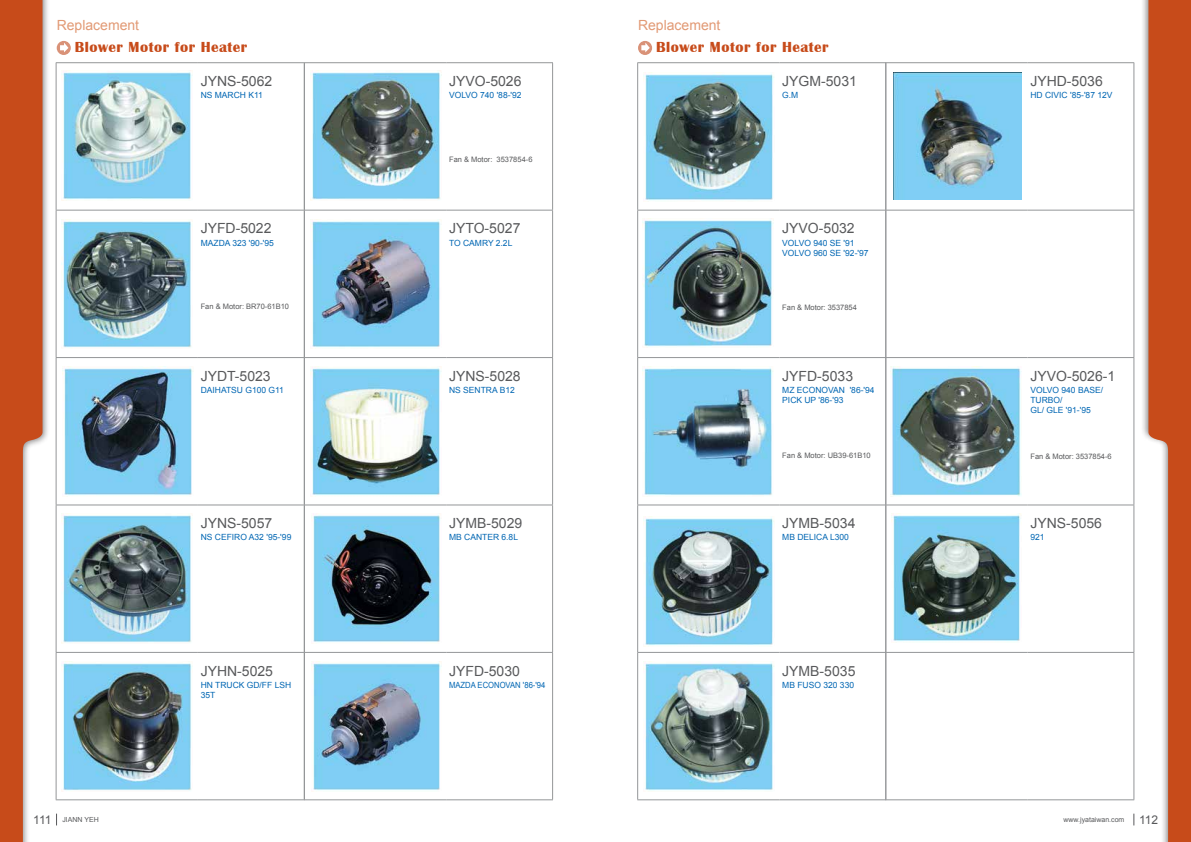
<style>
.page{position:relative;width:1191px;height:842px;background:#fff}
.page>*{position:absolute;margin:0;border:0;box-sizing:border-box;transform-origin:0 0}
.t1{font:700 15px "Britannic";letter-spacing:.035em;color:#c74b1a}
.t2{font:14px "Arial";color:#58595b}
.t3{font:14px "Arial";color:#e29a75}
.t4{font:8.5px/10.2px "Arial";color:#0066b3}
.t5{font:8.5px "Arial";color:#0066b3;scale:.9 1}
.t6{font:7.5px "Arial";color:#58595b}
.t7{font:7px "Arial";color:#58595b}
.s1{font-size:12px}
</style>
<div class="page">
<div style="left:0;top:0;width:50px;height:842px;background:#231f20;opacity:.5"></div>
<svg style="left:0;top:0;width:43px;height:842px"></svg>
<div style="left:1141px;top:0;width:50px;height:842px;background:#231f20;opacity:.5"></div>
<svg style="left:1148px;top:0;width:43px;height:842px"></svg>
<div style="left:57px;top:41px;width:14px;height:14px;background:#d99278;border-radius:50%"></div>
<svg style="left:60px;top:43px;width:8px;height:9px"></svg>
<div style="left:638px;top:41px;width:14px;height:14px;background:#d99278;border-radius:50%"></div>
<svg style="left:641px;top:43px;width:9px;height:9px"></svg>
<hr style="left:637px;top:62px;width:142px;height:1px;background:#949698">
<hr style="left:637px;top:63px;width:1px;height:147px;background:#949698">
<hr style="left:779px;top:62px;width:107px;height:1px;background:#949698">
<hr style="left:637px;top:210px;width:142px;height:1px;background:#949698">
<hr style="left:637px;top:210px;width:1px;height:147px;background:#949698">
<hr style="left:779px;top:210px;width:107px;height:1px;background:#949698">
<hr style="left:637px;top:357px;width:142px;height:1px;background:#949698">
<hr style="left:637px;top:358px;width:1px;height:147px;background:#949698">
<hr style="left:779px;top:357px;width:107px;height:1px;background:#949698">
<hr style="left:637px;top:505px;width:142px;height:1px;background:#949698">
<hr style="left:637px;top:505px;width:1px;height:147px;background:#949698">
<hr style="left:779px;top:505px;width:107px;height:1px;background:#949698">
<hr style="left:637px;top:652px;width:142px;height:1px;background:#949698">
<hr style="left:637px;top:653px;width:1px;height:146px;background:#949698">
<hr style="left:779px;top:652px;width:107px;height:1px;background:#949698">
<hr style="left:637px;top:799px;width:142px;height:1px;background:#949698">
<hr style="left:779px;top:799px;width:107px;height:1px;background:#949698">
<hr style="left:885px;top:62px;width:142px;height:1px;background:#949698">
<hr style="left:885px;top:63px;width:1px;height:147px;background:#949698">
<hr style="left:1027px;top:62px;width:107px;height:1px;background:#949698">
<hr style="left:1133px;top:63px;width:1px;height:147px;background:#949698">
<hr style="left:885px;top:210px;width:142px;height:1px;background:#949698">
<hr style="left:885px;top:210px;width:1px;height:147px;background:#949698">
<hr style="left:1027px;top:210px;width:107px;height:1px;background:#949698">
<hr style="left:1133px;top:210px;width:1px;height:147px;background:#949698">
<hr style="left:885px;top:357px;width:142px;height:1px;background:#949698">
<hr style="left:885px;top:358px;width:1px;height:147px;background:#949698">
<hr style="left:1027px;top:357px;width:107px;height:1px;background:#949698">
<hr style="left:1133px;top:358px;width:1px;height:147px;background:#949698">
<hr style="left:885px;top:505px;width:142px;height:1px;background:#949698">
<hr style="left:885px;top:505px;width:1px;height:147px;background:#949698">
<hr style="left:1027px;top:505px;width:107px;height:1px;background:#949698">
<hr style="left:1133px;top:505px;width:1px;height:147px;background:#949698">
<hr style="left:885px;top:652px;width:142px;height:1px;background:#949698">
<hr style="left:885px;top:653px;width:1px;height:146px;background:#949698">
<hr style="left:1027px;top:652px;width:107px;height:1px;background:#949698">
<hr style="left:1133px;top:653px;width:1px;height:146px;background:#949698">
<hr style="left:885px;top:799px;width:142px;height:1px;background:#949698">
<hr style="left:1027px;top:799px;width:107px;height:1px;background:#949698">
<img style="left:643px;top:72px;width:131px;height:129px">
<img style="left:893px;top:72px;width:128px;height:127px">
<img style="left:643px;top:218px;width:130px;height:129px">
<img style="left:643px;top:366px;width:130px;height:130px">
<img style="left:890px;top:366px;width:131px;height:130px">
<img style="left:643px;top:517px;width:131px;height:129px">
<img style="left:891px;top:513px;width:130px;height:129px">
<img style="left:643px;top:661px;width:131px;height:130px">
<hr style="left:56px;top:62px;width:142px;height:1px;background:#949698">
<hr style="left:56px;top:63px;width:1px;height:147px;background:#949698">
<hr style="left:198px;top:62px;width:106px;height:1px;background:#949698">
<hr style="left:56px;top:210px;width:142px;height:1px;background:#949698">
<hr style="left:56px;top:210px;width:1px;height:147px;background:#949698">
<hr style="left:198px;top:210px;width:106px;height:1px;background:#949698">
<hr style="left:56px;top:357px;width:142px;height:1px;background:#949698">
<hr style="left:56px;top:358px;width:1px;height:147px;background:#949698">
<hr style="left:198px;top:357px;width:106px;height:1px;background:#949698">
<hr style="left:56px;top:505px;width:142px;height:1px;background:#949698">
<hr style="left:56px;top:505px;width:1px;height:147px;background:#949698">
<hr style="left:198px;top:505px;width:106px;height:1px;background:#949698">
<hr style="left:56px;top:652px;width:142px;height:1px;background:#949698">
<hr style="left:56px;top:653px;width:1px;height:146px;background:#949698">
<hr style="left:198px;top:652px;width:106px;height:1px;background:#949698">
<hr style="left:56px;top:799px;width:142px;height:1px;background:#949698">
<hr style="left:198px;top:799px;width:106px;height:1px;background:#949698">
<hr style="left:304px;top:62px;width:142px;height:1px;background:#949698">
<hr style="left:304px;top:63px;width:1px;height:147px;background:#949698">
<hr style="left:446px;top:62px;width:107px;height:1px;background:#949698">
<hr style="left:552px;top:63px;width:1px;height:147px;background:#949698">
<hr style="left:304px;top:210px;width:142px;height:1px;background:#949698">
<hr style="left:304px;top:210px;width:1px;height:147px;background:#949698">
<hr style="left:446px;top:210px;width:107px;height:1px;background:#949698">
<hr style="left:552px;top:210px;width:1px;height:147px;background:#949698">
<hr style="left:304px;top:357px;width:142px;height:1px;background:#949698">
<hr style="left:304px;top:358px;width:1px;height:147px;background:#949698">
<hr style="left:446px;top:357px;width:107px;height:1px;background:#949698">
<hr style="left:552px;top:358px;width:1px;height:147px;background:#949698">
<hr style="left:304px;top:505px;width:142px;height:1px;background:#949698">
<hr style="left:304px;top:505px;width:1px;height:147px;background:#949698">
<hr style="left:446px;top:505px;width:107px;height:1px;background:#949698">
<hr style="left:552px;top:505px;width:1px;height:147px;background:#949698">
<hr style="left:304px;top:652px;width:142px;height:1px;background:#949698">
<hr style="left:304px;top:653px;width:1px;height:146px;background:#949698">
<hr style="left:446px;top:652px;width:107px;height:1px;background:#949698">
<hr style="left:552px;top:653px;width:1px;height:146px;background:#949698">
<hr style="left:304px;top:799px;width:142px;height:1px;background:#949698">
<hr style="left:446px;top:799px;width:107px;height:1px;background:#949698">
<img style="left:61px;top:71px;width:131px;height:129px">
<img style="left:62px;top:219px;width:130px;height:129px">
<img style="left:62px;top:367px;width:131px;height:129px">
<img style="left:62px;top:515px;width:130px;height:129px">
<img style="left:61px;top:661px;width:131px;height:130px">
<img style="left:310px;top:71px;width:131px;height:129px">
<img style="left:310px;top:219px;width:131px;height:130px">
<img style="left:310px;top:367px;width:131px;height:130px">
<img style="left:311px;top:514px;width:129px;height:130px">
<img style="left:311px;top:661px;width:131px;height:130px">
<h2 class="t3" style="left:57px;top:16px;width:84px">Replacement</h2>
<h2 class="t3" style="left:638px;top:16px;width:84px">Replacement</h2>
<h1 class="t1" style="left:75px;top:39px;width:174px">Blower Motor for Heater</h1>
<h1 class="t1" style="left:656px;top:39px;width:174px">Blower Motor for Heater</h1>
<p class="t7" style="left:33px;top:815px;width:67px"><span class="s1">111</span> JIANN YEH</p>
<h2 class="t2" style="left:201px;top:72px;width:73px">JYNS-5062</h2>
<p class="t4" style="left:201px;top:90px;width:64px">NS MARCH K11</p>
<h2 class="t2" style="left:201px;top:219px;width:72px">JYFD-5022</h2>
<p class="t4" style="left:201px;top:238px;width:75px">MAZDA 323 '90-'95</p>
<p class="t6" style="left:201px;top:301px;width:90px">Fan &amp; Motor: BR70-61B10</p>
<h2 class="t2" style="left:201px;top:367px;width:72px">JYDT-5023</h2>
<p class="t4" style="left:201px;top:385px;width:85px">DAIHATSU G100 G11</p>
<h2 class="t2" style="left:201px;top:514px;width:73px">JYNS-5057</h2>
<p class="t4" style="left:201px;top:532px;width:92px">NS CEFIRO A32 '95-'99</p>
<h2 class="t2" style="left:201px;top:662px;width:74px">JYHN-5025</h2>
<p class="t4" style="left:201px;top:680px;width:92px">HN TRUCK GD/FF LSH<br>35T</p>
<h2 class="t2" style="left:449px;top:72px;width:74px">JYVO-5026</h2>
<p class="t4" style="left:449px;top:90px;width:74px">VOLVO 740 '88-'92</p>
<p class="t6" style="left:449px;top:154px;width:85px">Fan &amp; Motor: 3537854-6</p>
<h2 class="t2" style="left:449px;top:219px;width:73px">JYTO-5027</h2>
<p class="t4" style="left:449px;top:238px;width:65px">TO CAMRY 2.2L</p>
<h2 class="t2" style="left:449px;top:367px;width:73px">JYNS-5028</h2>
<p class="t4" style="left:449px;top:385px;width:67px">NS SENTRA B12</p>
<h2 class="t2" style="left:449px;top:514px;width:75px">JYMB-5029</h2>
<p class="t4" style="left:449px;top:532px;width:70px">MB CANTER 6.8L</p>
<h2 class="t2" style="left:449px;top:662px;width:72px">JYFD-5030</h2>
<p class="t5" style="left:449px;top:679px;width:109px">MAZDA ECONOVAN '86-'94</p>
<h2 class="t2" style="left:782px;top:72px;width:76px">JYGM-5031</h2>
<p class="t4" style="left:782px;top:90px;width:18px">G.M</p>
<h2 class="t2" style="left:782px;top:219px;width:74px">JYVO-5032</h2>
<p class="t4" style="left:782px;top:238px;width:88px">VOLVO 940 SE '91<br>VOLVO 960 SE '92-'97</p>
<p class="t6" style="left:782px;top:303px;width:76px">Fan &amp; Motor: 3537854</p>
<h2 class="t2" style="left:782px;top:367px;width:72px">JYFD-5033</h2>
<p class="t4" style="left:782px;top:385px;width:94px">MZ ECONOVAN '86-'94<br>PICK UP '86-'93</p>
<p class="t6" style="left:782px;top:450px;width:90px">Fan &amp; Motor: UB39-61B10</p>
<h2 class="t2" style="left:782px;top:514px;width:75px">JYMB-5034</h2>
<p class="t4" style="left:782px;top:532px;width:68px">MB DELICA L300</p>
<h2 class="t2" style="left:782px;top:662px;width:75px">JYMB-5035</h2>
<p class="t4" style="left:782px;top:680px;width:73px">MB FUSO 320 330</p>
<h2 class="t2" style="left:1030px;top:72px;width:74px">JYHD-5036</h2>
<p class="t4" style="left:1030px;top:90px;width:84px">HD CIVIC '85-'87 12V</p>
<h2 class="t2" style="left:1030px;top:367px;width:86px">JYVO-5026-1</h2>
<p class="t4" style="left:1030px;top:385px;width:74px">VOLVO 940 BASE/<br>TURBO/<br>GL/ GLE '91-'95</p>
<p class="t6" style="left:1030px;top:451px;width:83px">Fan &amp; Motor: 3537854-6</p>
<h2 class="t2" style="left:1030px;top:514px;width:73px">JYNS-5056</h2>
<p class="t4" style="left:1030px;top:532px;width:16px">921</p>
<p class="t7" style="left:1063px;top:815px;width:96px">www.jyataiwan.com <span class="s1">112</span></p>
</div>
